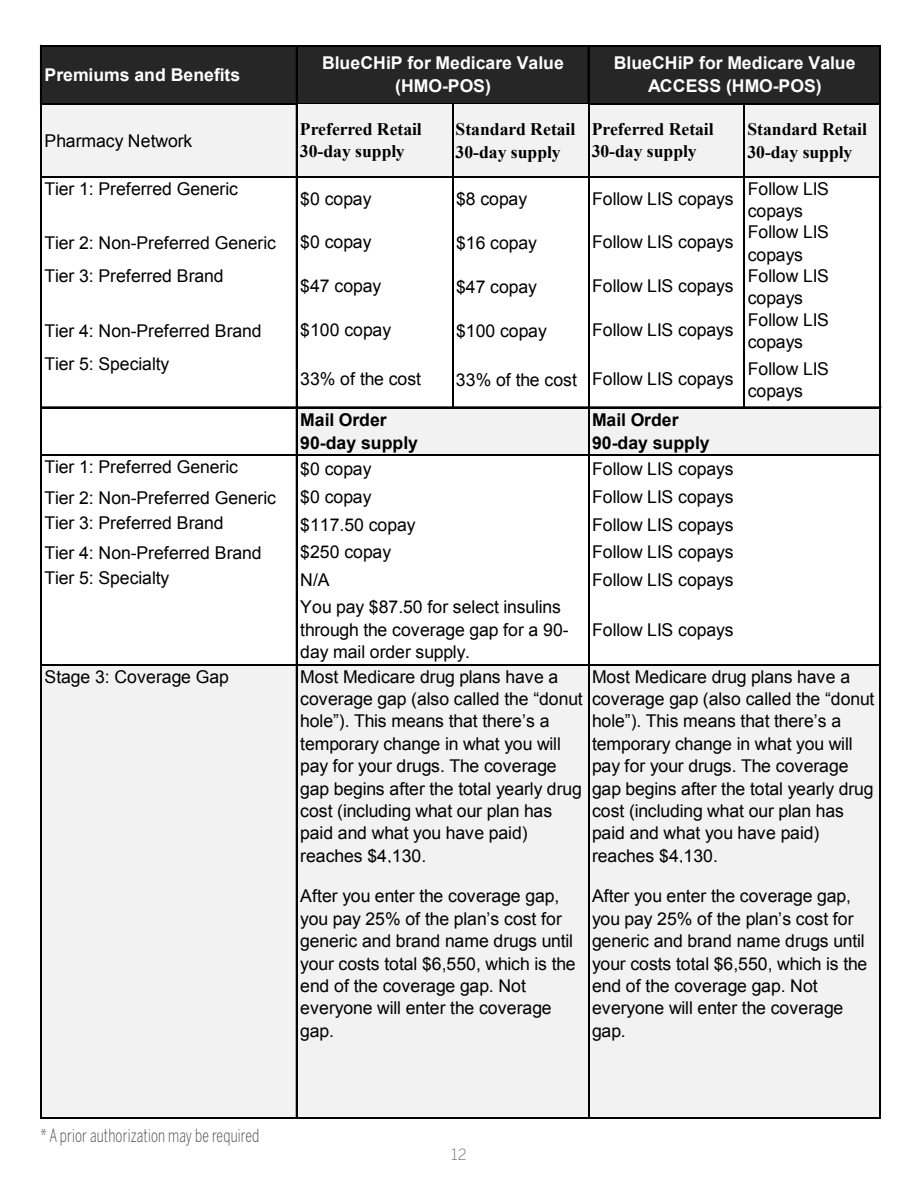
<style>
.page{position:relative;width:918px;height:1188px;background:#fff}
.page>*{position:absolute;margin:0;border:0;box-sizing:border-box;transform-origin:0 0}
.t1{font:300 18px "Benton Sans Condensed";letter-spacing:.01em;color:#4b4c4d;scale:.8 1}
.t2{font:17.7px/22.4px "Arial";color:#000}
.t3{font:700 17.7px/22.4px "Times New Roman";color:#000}
.t4{font:700 17.7px/22.6px "Arial";color:#fff;text-align:center}
.t5{font:700 17.7px/22.6px "Arial";color:#000}
.t6{font:300 15.3px "Benton Sans";color:#717275}
</style>
<div class="page">
<div style="left:42px;top:47px;width:839px;height:57px;background:#262626"></div>
<hr style="left:42px;top:45px;width:839px;height:2px;background:#000">
<hr style="left:42px;top:103px;width:839px;height:1px;background:#000">
<hr style="left:40px;top:45px;width:2px;height:59px;background:#000">
<hr style="left:296px;top:47px;width:2px;height:57px;background:#000">
<hr style="left:588px;top:47px;width:1px;height:57px;background:#000">
<hr style="left:879px;top:47px;width:1px;height:57px;background:#000">
<hr style="left:880px;top:47px;width:1px;height:57px;background:#000">
<div style="left:42px;top:104px;width:839px;height:74px;background:#f2f2f2"></div>
<div style="left:297px;top:408px;width:584px;height:48px;background:#f2f2f2"></div>
<div style="left:42px;top:665px;width:839px;height:453px;background:#f2f2f2"></div>
<hr style="left:42px;top:177px;width:839px;height:1px;background:#000">
<hr style="left:42px;top:407px;width:839px;height:1px;background:#000">
<hr style="left:42px;top:455px;width:839px;height:1px;background:#000">
<hr style="left:42px;top:664px;width:839px;height:2px;background:#000">
<hr style="left:42px;top:1117px;width:839px;height:1px;background:#000">
<hr style="left:40px;top:103px;width:2px;height:1015px;background:#000">
<hr style="left:296px;top:104px;width:2px;height:1014px;background:#000">
<hr style="left:452px;top:104px;width:1px;height:304px;background:#000">
<hr style="left:588px;top:103px;width:1px;height:1015px;background:#000">
<hr style="left:743px;top:104px;width:1px;height:304px;background:#000">
<hr style="left:744px;top:104px;width:1px;height:304px;background:#000">
<hr style="left:879px;top:104px;width:1px;height:1014px;background:#000">
<hr style="left:880px;top:104px;width:1px;height:1014px;background:#000">
<p class="t4" style="left:45px;top:64px;width:197px">Premiums and Benefits</p>
<p class="t4" style="left:322px;top:52px;width:243px">BlueCHiP for Medicare Value (HMO-POS)</p>
<p class="t4" style="left:614px;top:52px;width:243px">BlueCHiP for Medicare Value<br>ACCESS (HMO-POS)</p>
<p class="t2" style="left:45px;top:129px;width:149px">Pharmacy Network</p>
<p class="t3" style="left:456px;top:118px;width:121px">Standard Retail<br>30-day supply</p>
<p class="t3" style="left:747px;top:118px;width:121px">Standard Retail<br>30-day supply</p>
<p class="t2" style="left:45px;top:178px;width:195px">Tier 1: Preferred Generic</p>
<p class="t2" style="left:456px;top:188px;width:73px">$8 copay</p>
<p class="t2" style="left:748px;top:177px;width:83px">Follow LIS copays</p>
<p class="t2" style="left:45px;top:232px;width:233px">Tier 2: Non-Preferred Generic</p>
<p class="t2" style="left:456px;top:232px;width:83px">$16 copay</p>
<p class="t2" style="left:748px;top:221px;width:83px">Follow LIS copays</p>
<p class="t2" style="left:45px;top:265px;width:181px">Tier 3: Preferred Brand</p>
<p class="t2" style="left:456px;top:276px;width:83px">$47 copay</p>
<p class="t2" style="left:748px;top:265px;width:83px">Follow LIS copays</p>
<p class="t2" style="left:45px;top:319px;width:219px">Tier 4: Non-Preferred Brand</p>
<p class="t2" style="left:456px;top:319px;width:92px">$100 copay</p>
<p class="t2" style="left:748px;top:309px;width:83px">Follow LIS copays</p>
<p class="t2" style="left:45px;top:353px;width:126px">Tier 5: Specialty</p>
<p class="t2" style="left:456px;top:369px;width:122px">33% of the cost</p>
<p class="t2" style="left:748px;top:358px;width:83px">Follow LIS copays</p>
<p class="t3" style="left:300px;top:117px;width:123px">Preferred Retail<br>30-day supply</p>
<p class="t3" style="left:592px;top:117px;width:123px">Preferred Retail<br>30-day supply</p>
<p class="t2" style="left:300px;top:187px;width:73px">$0 copay</p>
<p class="t2" style="left:592px;top:187px;width:143px">Follow LIS copays</p>
<p class="t2" style="left:300px;top:231px;width:73px">$0 copay</p>
<p class="t2" style="left:592px;top:231px;width:143px">Follow LIS copays</p>
<p class="t2" style="left:300px;top:275px;width:83px">$47 copay</p>
<p class="t2" style="left:592px;top:275px;width:143px">Follow LIS copays</p>
<p class="t2" style="left:300px;top:319px;width:92px">$100 copay</p>
<p class="t2" style="left:592px;top:319px;width:143px">Follow LIS copays</p>
<p class="t2" style="left:300px;top:368px;width:122px">33% of the cost</p>
<p class="t2" style="left:592px;top:368px;width:143px">Follow LIS copays</p>
<p class="t5" style="left:300px;top:409px;width:119px">Mail Order<br>90-day supply</p>
<p class="t5" style="left:592px;top:409px;width:119px">Mail Order<br>90-day supply</p>
<p class="t2" style="left:45px;top:452px;width:233px;line-height:30.6px">Tier 1: Preferred Generic<br>Tier 2: Non-Preferred Generic</p>
<p class="t2" style="left:45px;top:507px;width:219px;line-height:30.6px">Tier 3: Preferred Brand<br>Tier 4: Non-Preferred Brand</p>
<p class="t2" style="left:45px;top:567px;width:126px">Tier 5: Specialty</p>
<p class="t2" style="left:300px;top:569px;width:31px">N/A</p>
<p class="t2" style="left:592px;top:569px;width:143px">Follow LIS copays</p>
<p class="t2" style="left:300px;top:458px;width:73px">$0 copay</p>
<p class="t2" style="left:592px;top:458px;width:143px">Follow LIS copays</p>
<p class="t2" style="left:300px;top:486px;width:73px">$0 copay</p>
<p class="t2" style="left:592px;top:486px;width:143px">Follow LIS copays</p>
<p class="t2" style="left:300px;top:513px;width:117px">$117.50 copay</p>
<p class="t2" style="left:592px;top:513px;width:143px">Follow LIS copays</p>
<p class="t2" style="left:300px;top:541px;width:92px">$250 copay</p>
<p class="t2" style="left:592px;top:541px;width:143px">Follow LIS copays</p>
<p class="t2" style="left:300px;top:596px;width:270px">You pay $87.50 for select insulins through the coverage gap for a 90- day mail order supply.</p>
<p class="t2" style="left:592px;top:618px;width:143px">Follow LIS copays</p>
<p class="t2" style="left:45px;top:665px;width:186px">Stage 3: Coverage Gap</p>
<p class="t2" style="left:300px;top:665px;width:284px">Most Medicare drug plans have a coverage gap (also called the “donut hole”). This means that there’s a temporary change in what you will pay for your drugs. The coverage gap begins after the total yearly drug cost (including what our plan has paid and what you have paid) reaches $4,130.</p>
<p class="t2" style="left:592px;top:665px;width:284px">Most Medicare drug plans have a coverage gap (also called the “donut hole”). This means that there’s a temporary change in what you will pay for your drugs. The coverage gap begins after the total yearly drug cost (including what our plan has paid and what you have paid) reaches $4,130.</p>
<p class="t2" style="left:300px;top:885px;width:277px">After you enter the coverage gap, you pay 25% of the plan’s cost for generic and brand name drugs until your costs total $6,550, which is the end of the coverage gap. Not everyone will enter the coverage gap.</p>
<p class="t2" style="left:592px;top:885px;width:277px">After you enter the coverage gap, you pay 25% of the plan’s cost for generic and brand name drugs until your costs total $6,550, which is the end of the coverage gap. Not everyone will enter the coverage gap.</p>
<p class="t1" style="left:40px;top:1125px;width:275px">* A prior authorization may be required</p>
<p class="t6" style="left:451px;top:1146px;width:17px">12</p>
</div>
